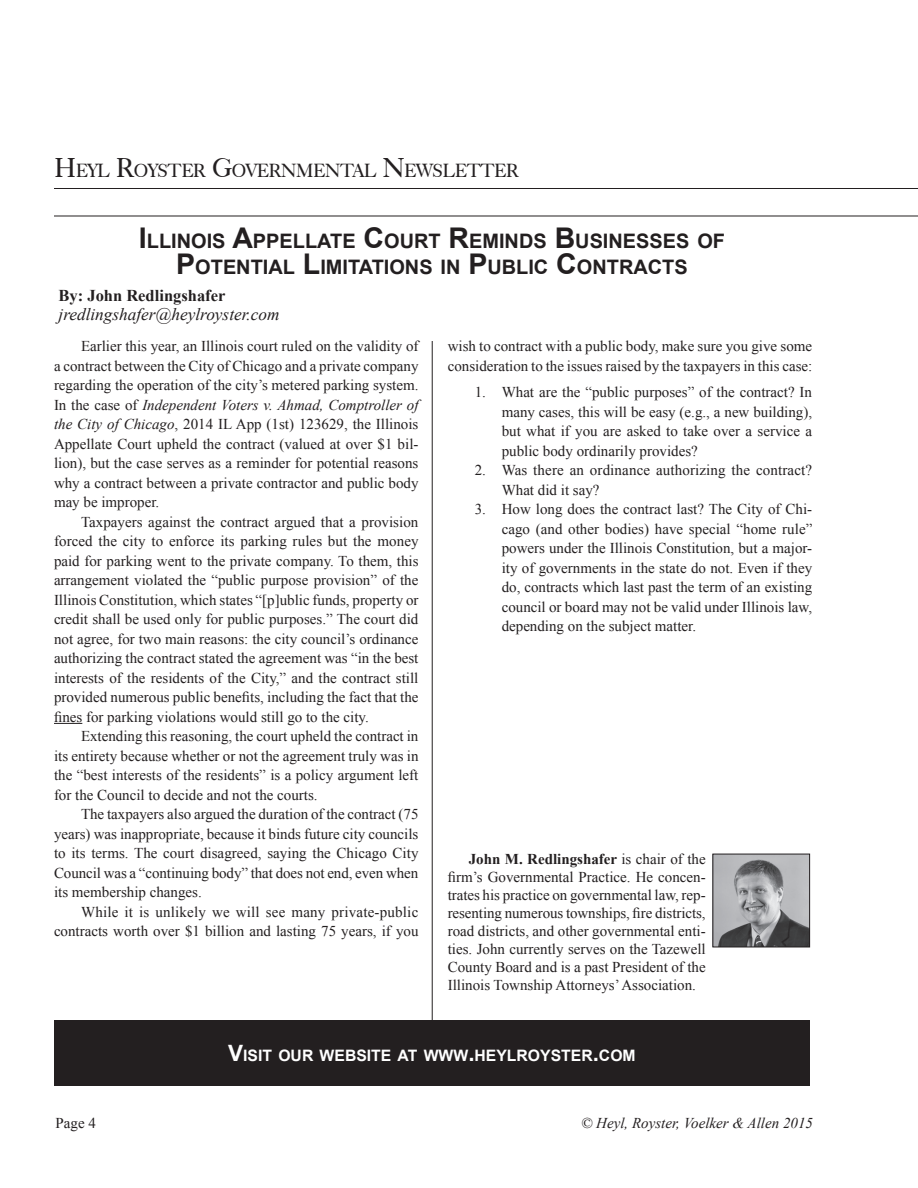
<style>
.page{position:relative;width:918px;height:1188px;background:#fff}
.page>*{position:absolute;margin:0;border:0;box-sizing:border-box;transform-origin:0 0}
.t1{font:700 19.95px/26.2px "Arial";color:#231f20;text-align:center}
.t2{font:18.9px "Caslon 540 BT";letter-spacing:-.015em;color:#231f20}
.t3{font:italic 17.25px "Times New Roman";color:#231f20}
.t4{font:700 16.5px "Times New Roman";color:#231f20}
.t5{font:700 15.75px "Arial";color:#fff}
.t6{font:15px/19.5px "Times New Roman";color:#231f20;text-align:justify}
.t7{font:italic 15px "Times New Roman";color:#231f20}
.s1{font-size:27px}
.s2{font-size:28.5px}
.s3{font-style:italic}
.s4{font-weight:700}
.s5{font-size:22.5px}
</style>
<div class="page">
<hr style="left:432px;top:232px;width:1px;height:853px;background:#231f20">
<hr style="left:54px;top:216px;width:864px;height:1px;background:#231f20">
<hr style="left:54px;top:188px;width:864px;height:1px;background:#231f20">
<div style="left:52px;top:221px;width:760px;height:120px;background:#fff"></div>
<svg style="left:54px;top:723px;width:28px;height:1px"></svg>
<img style="left:714px;top:856px;width:94px;height:89px">
<div style="left:712px;top:854px;width:98px;height:93px;border:1px solid #231f20"></div>
<div style="left:54px;top:1020px;width:756px;height:65px;background:#231f20"></div>
<p class="t2" style="left:54px;top:159px;width:466px"><span class="s1">H</span>EYL <span class="s1">R</span>OYSTER <span class="s1">G</span>OVERNMENTAL <span class="s1">N</span>EWSLETTER</p>
<h1 class="t1" style="left:139px;top:229px;width:588px"><span class="s2">I</span>LLINOIS <span class="s2">A</span>PPELLATE <span class="s2">C</span>OURT <span class="s2">R</span>EMINDS <span class="s2">B</span>USINESSES OF<br><span class="s2">P</span>OTENTIAL <span class="s2">L</span>IMITATIONS IN <span class="s2">P</span>UBLIC <span class="s2">C</span>ONTRACTS</h1>
<p class="t4" style="left:59px;top:284px;width:168px">By: John Redlingshafer</p>
<p class="t3" style="left:59px;top:303px;width:223px">jredlingshafer@heylroyster.com</p>
<p class="t6" style="left:54px;top:336px;width:366px;text-indent:27px">Earlier this year, an Illinois court ruled on the validity of a contract between the City of Chicago and a private company regarding the operation of the city’s metered parking system.<br>In the case of <span class="s3">Independent Voters v. Ahmad, Comptroller of the City of Chicago</span>, 2014 IL App (1st) 123629, the Illinois Appellate Court upheld the contract (valued at over $1 bil&shy;lion), but the case serves as a reminder for potential reasons why a contract between a private contractor and public body may be improper.</p>
<p class="t6" style="left:54px;top:512px;width:366px;text-indent:27px">Taxpayers against the contract argued that a provision forced the city to enforce its parking rules but the money paid for parking went to the private company. To them, this arrangement violated the “public purpose provision” of the Illinois Constitution, which states “[p]ublic funds, property or credit shall be used only for public purposes.” The court did not agree, for two main reasons: the city council’s ordinance authorizing the contract stated the agreement was “in the best interests of the residents of the City,” and the contract still provided numerous public benefits, including the fact that the fines for parking violations would still go to the city.</p>
<p class="t6" style="left:54px;top:726px;width:366px;text-indent:27px">Extending this reasoning, the court upheld the contract in its entirety because whether or not the agreement truly was in the “best interests of the residents” is a policy argument left for the Council to decide and not the courts.</p>
<p class="t6" style="left:54px;top:804px;width:366px;text-indent:27px">The taxpayers also argued the duration of the contract (75 years) was inappropriate, because it binds future city councils to its terms. The court disagreed, saying the Chicago City Council was a “continuing body” that does not end, even when its membership changes.</p>
<p class="t6" style="left:54px;top:902px;width:366px;text-align:right">While it is unlikely we will see many private-public contracts worth over $1 billion and lasting 75 years, if you</p>
<p class="t6" style="left:448px;top:336px;width:366px">wish to contract with a public body, make sure you give some consideration to the issues raised by the taxpayers in this case:</p>
<p class="t6" style="left:502px;top:382px;width:312px;text-indent:-27px">1. What are the “public purposes” of the contract? In many cases, this will be easy (e.g., a new building), but what if you are asked to take over a service a public body ordinarily provides?</p>
<p class="t6" style="left:502px;top:460px;width:312px;text-indent:-27px">2. Was there an ordinance authorizing the contract?<br>What did it say?</p>
<p class="t6" style="left:502px;top:499px;width:312px;text-indent:-27px">3. How long does the contract last? The City of Chi&shy;cago (and other bodies) have special “home rule” powers under the Illinois Constitution, but a major&shy;ity of governments in the state do not. Even if they do, contracts which last past the term of an existing council or board may not be valid under Illinois law, depending on the subject matter.</p>
<p class="t6" style="left:448px;top:850px;width:260px;line-height:18px;text-indent:21px"><span class="s4">John M. Redlingshafer</span> is chair of the firm’s Governmental Practice. He concen&shy;trates his practice on governmental law, rep&shy;resenting numerous townships, fire districts, road districts, and other governmental enti&shy;ties. John currently serves on the Tazewell County Board and is a past President of the Illinois Township Attorneys’ Association.</p>
<p class="t5" style="left:228px;top:1045px;width:212px"><span class="s5">V</span>ISIT OUR WEBSITE AT WWW</p>
<p class="t5" style="left:468px;top:1045px;width:169px"><span class="s5">.</span>HEYLROYSTER<span class="s5">.</span>COM</p>
<p class="t6" style="left:56px;top:1113px;width:42px">Page 4</p>
<p class="t7" style="left:581px;top:1112px;width:233px">© Heyl, Royster, Voelker &amp; Allen 2015</p>
</div>
